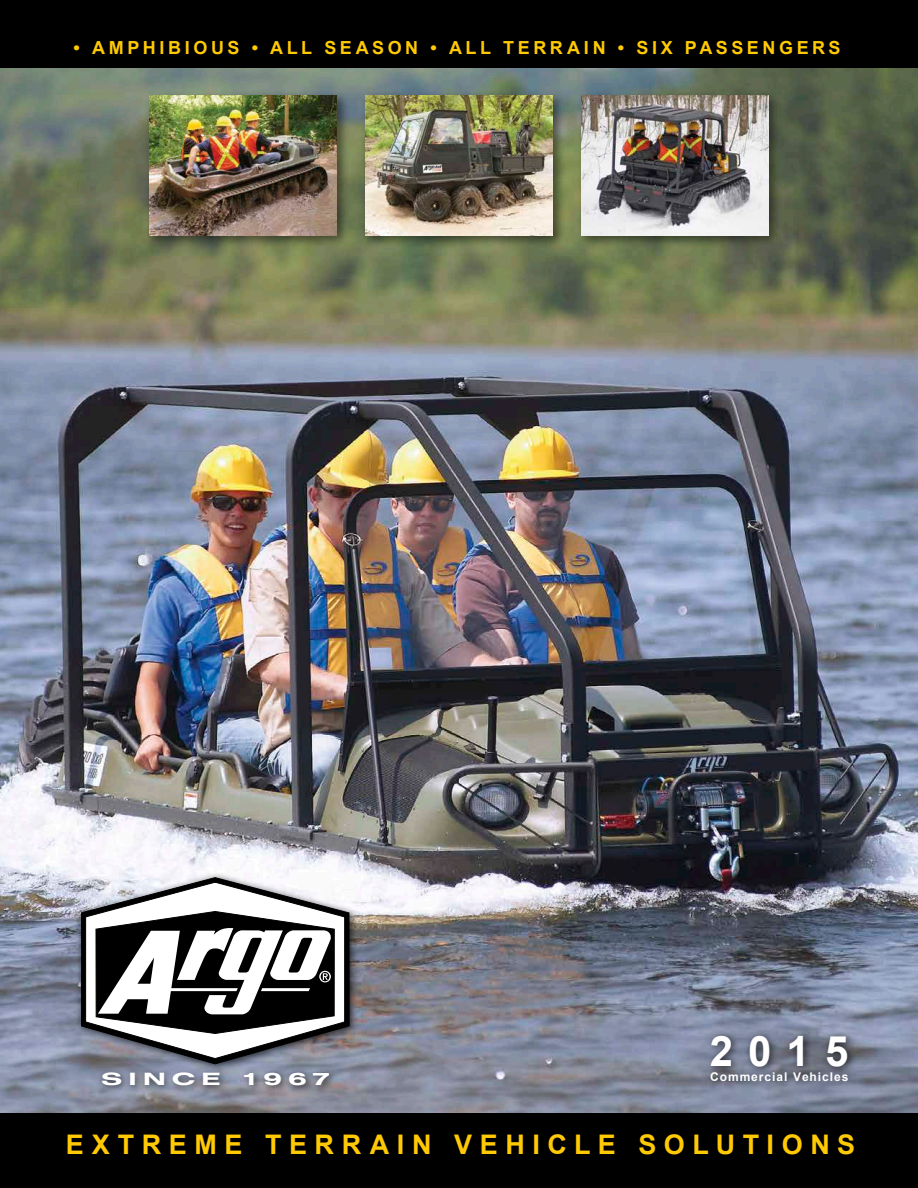
<style>
.page{position:relative;width:918px;height:1188px;background:#fff}
.page>*{position:absolute;margin:0;border:0;box-sizing:border-box;transform-origin:0 0}
.t1{font:700 42px "Arial";color:#fff}
.t2{font:700 27px "Arial";letter-spacing:.28em;color:#ffca03}
.t3{font:700 18px "Arial";letter-spacing:.2em;color:#ffca03}
.t4{font:700 expanded 16.95px "Swiss 721 BT";letter-spacing:.22em;color:#fff;scale:1.5 1}
.t5{font:700 12px "Arial";letter-spacing:.08em;color:#fff}
</style>
<div class="page">
<img style="left:0;top:68px;width:918px;height:1046px">
<div style="left:0;top:0;width:918px;height:68px;background:#000"></div>
<div style="left:0;top:1114px;width:918px;height:74px;background:#000"></div>
<div style="left:146px;top:92px;width:204px;height:157px;background:#000;opacity:.45"></div>
<img style="left:149px;top:95px;width:188px;height:141px">
<div style="left:362px;top:92px;width:204px;height:157px;background:#000;opacity:.45"></div>
<img style="left:365px;top:95px;width:188px;height:141px">
<div style="left:578px;top:92px;width:204px;height:157px;background:#000;opacity:.45"></div>
<img style="left:581px;top:95px;width:188px;height:141px">
<div style="left:704px;top:1029px;width:153px;height:61px;background:#000;opacity:.75"></div>
<div style="left:74px;top:871px;width:285px;height:224px;background:#000;opacity:.75"></div>
<svg style="left:81px;top:878px;width:268px;height:186px"></svg>
<svg style="left:85px;top:882px;width:260px;height:177px"></svg>
<svg style="left:96px;top:911px;width:239px;height:123px"></svg>
<p class="t3" style="left:74px;top:35px;width:769px">• AMPHIBIOUS • ALL SEASON • ALL TERRAIN • SIX PASSENGERS</p>
<h1 class="t1" style="left:710px;top:1024px;width:140px">2015</h1>
<p class="t4" style="left:101px;top:1069px;width:155px">SINCE 1967</p>
<p class="t5" style="left:710px;top:1068px;width:140px">Commercial Vehicles</p>
<h2 class="t2" style="left:66px;top:1126px;width:791px">EXTREME TERRAIN VEHICLE SOLUTIONS</h2>
</div>
